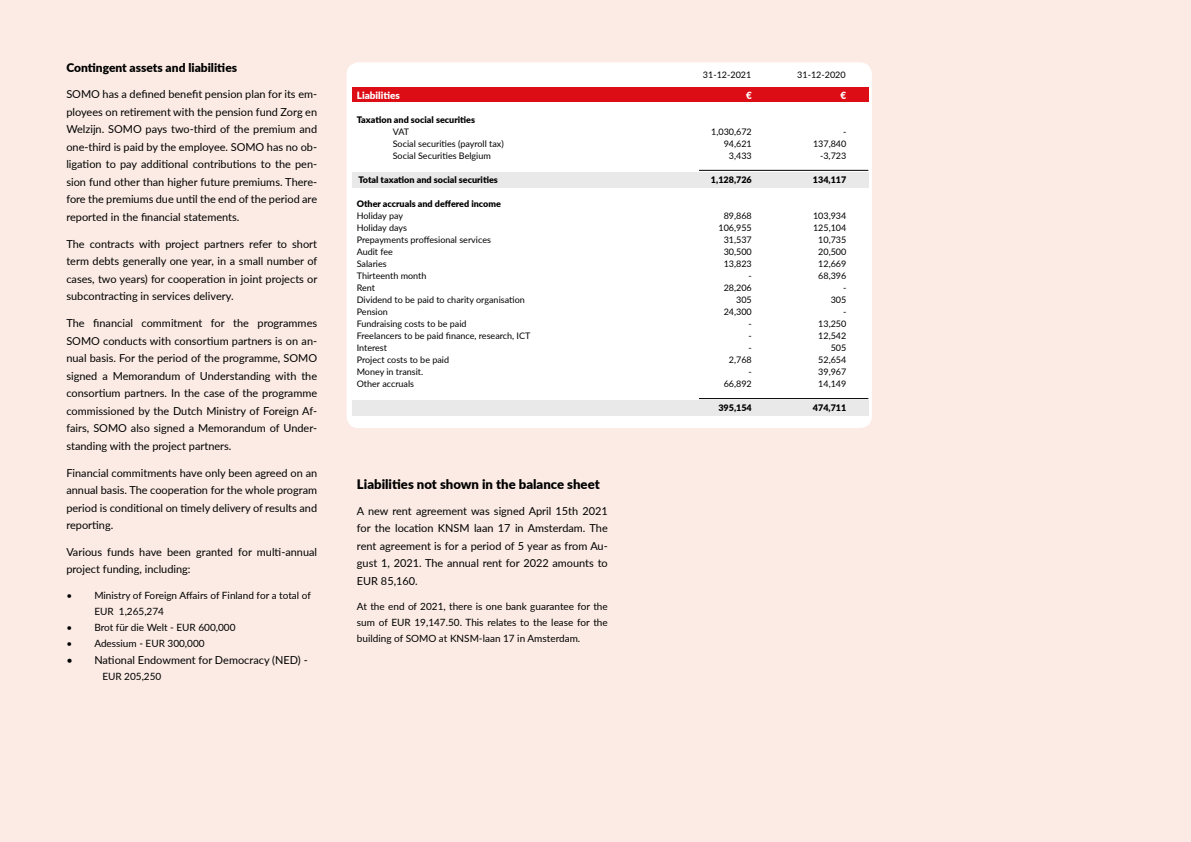
<style>
.page{position:relative;width:1191px;height:842px;background:#fbebe4}
.page>*{position:absolute;margin:0;border:0;box-sizing:border-box;transform-origin:0 0}
.t1{font:900 13.1px "Lato";color:#000}
.t2{font:900 12px "Lato";color:#000}
.t3{font:11px/17.5px "Lato";color:#000;text-align:justify}
.t4{font:10px/16px "Lato";color:#000}
.t5{font:900 10px "Lato";color:#fff}
.t6{font:9px/12px "Lato";color:#000;text-align:right}
.t7{font:900 9px "Lato";color:#000}
</style>
<div class="page">
<div style="left:346px;top:62px;width:526px;height:366px;background:#fff;border-radius:12px"></div>
<div style="left:352px;top:88px;width:517px;height:14px;background:#dc0d15"></div>
<div style="left:352px;top:172px;width:516px;height:16px;background:#eae9e9"></div>
<div style="left:352px;top:400px;width:516px;height:16px;background:#eae9e9"></div>
<hr style="left:699px;top:170px;width:169px;height:1px;background:#000">
<hr style="left:699px;top:398px;width:169px;height:1px;background:#000">
<p class="t2" style="left:66px;top:59px;width:172px">Contingent assets and liabilities</p>
<p class="t3" style="left:66px;top:85px;width:252px">SOMO has a defined benefit pension plan for its em&shy;ployees on retirement with the pension fund Zorg en Welzijn. SOMO pays two-third of the premium and one-third is paid by the employee. SOMO has no ob&shy;ligation to pay additional contributions to the pen&shy;sion fund other than higher future premiums. There&shy;fore the premiums due until the end of the period are reported in the financial statements.</p>
<p class="t3" style="left:66px;top:234px;width:252px">The contracts with project partners refer to short term debts generally one year, in a small number of cases, two years) for cooperation in joint projects or subcontracting in services delivery.</p>
<p class="t3" style="left:66px;top:314px;width:252px">The financial commitment for the programmes SOMO conducts with consortium partners is on an&shy;nual basis. For the period of the programme, SOMO signed a Memorandum of Understanding with the consortium partners. In the case of the programme commissioned by the Dutch Ministry of Foreign Af&shy;fairs, SOMO also signed a Memorandum of Under&shy;standing with the project partners.</p>
<p class="t3" style="left:66px;top:463px;width:252px">Financial commitments have only been agreed on an annual basis. The cooperation for the whole program period is conditional on timely delivery of results and reporting.</p>
<p class="t3" style="left:66px;top:543px;width:252px">Various funds have been granted for multi-annual project funding, including:</p>
<p class="t4" style="left:94px;top:587px;width:218px;text-indent:-28px">• Ministry of Foreign Affairs of Finland for a total of<br>EUR 1,265,274</p>
<p class="t4" style="left:66px;top:619px;width:171px">• Brot für die Welt - EUR 600,000</p>
<p class="t4" style="left:66px;top:635px;width:140px">• Adessium - EUR 300,000</p>
<p class="t3" style="left:66px;top:651px;width:243px">• National Endowment for Democracy (NED) -</p>
<p class="t4" style="left:102px;top:668px;width:61px">EUR 205,250</p>
<p class="t5" style="left:357px;top:88px;width:45px">Liabilities</p>
<p class="t7" style="left:357px;top:113px;width:120px">Taxation and social securities</p>
<p class="t6" style="left:393px;top:125px;width:112px;text-align:left">VAT<br>Social securities (payroll tax)<br>Social Securities Belgium</p>
<p class="t7" style="left:358px;top:173px;width:141px">Total taxation and social securities</p>
<p class="t7" style="left:357px;top:197px;width:146px">Other accruals and deffered income</p>
<p class="t6" style="left:357px;top:209px;width:175px;text-align:left">Holiday pay<br>Holiday days<br>Prepayments proffesional services<br>Audit fee<br>Salaries<br>Thirteenth month<br>Rent<br>Dividend to be paid to charity organisation<br>Pension<br>Fundraising costs to be paid<br>Freelancers to be paid finance, research, ICT<br>Interest<br>Project costs to be paid<br>Money in transit.<br>Other accruals</p>
<p class="t1" style="left:357px;top:474px;width:244px">Liabilities not shown in the balance sheet</p>
<p class="t3" style="left:357px;top:501px;width:252px">A new rent agreement was signed April 15th 2021 for the location KNSM laan 17 in Amsterdam. The rent agreement is for a period of 5 year as from Au&shy;gust 1, 2021. The annual rent for 2022 amounts to EUR 85,160.</p>
<p class="t4" style="left:357px;top:598px;width:252px;text-align:justify">At the end of 2021, there is one bank guarantee for the sum of EUR 19,147.50. This relates to the lease for the building of SOMO at KNSM-laan 17 in Amsterdam.</p>
<p class="t6" style="left:703px;top:68px;width:50px">31-12-2021</p>
<p class="t6" style="left:797px;top:68px;width:50px">31-12-2020</p>
<p class="t5" style="left:746px;top:88px;width:7px">€</p>
<p class="t6" style="left:711px;top:125px;width:42px">1,030,672<br>94,621<br>3,433</p>
<p class="t7" style="left:711px;top:173px;width:42px">1,128,726</p>
<p class="t6" style="left:718px;top:209px;width:35px">89,868<br>106,955<br>31,537<br>30,500<br>13,823 -<br>28,206<br>305<br>24,300 -<br>-<br>-<br>2,768<br>-<br>66,892</p>
<p class="t7" style="left:718px;top:401px;width:35px">395,154</p>
<p class="t5" style="left:840px;top:88px;width:7px">€</p>
<p class="t6" style="left:813px;top:125px;width:35px">-<br>137,840 -3,723</p>
<p class="t7" style="left:813px;top:173px;width:35px">134,117</p>
<p class="t6" style="left:813px;top:209px;width:35px">103,934<br>125,104<br>10,735<br>20,500<br>12,669<br>68,396 -<br>305<br>-<br>13,250<br>12,542<br>505<br>52,654<br>39,967<br>14,149</p>
<p class="t7" style="left:813px;top:401px;width:35px">474,711</p>
</div>
